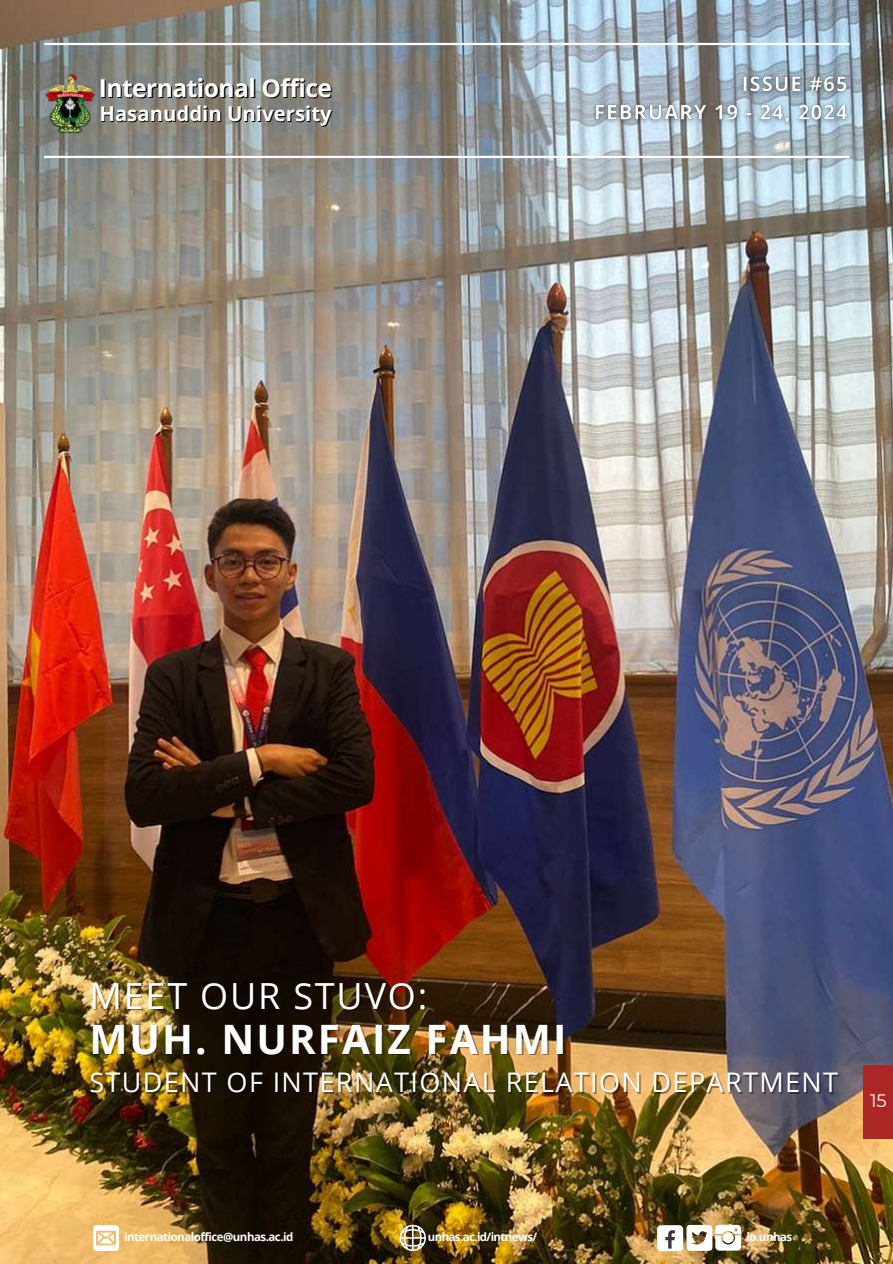
<style>
.page{position:relative;width:893px;height:1264px;background:#fff}
.page>*{position:absolute;margin:0;border:0;box-sizing:border-box;transform-origin:0 0}
.t1{font:700 40.5px "Open Sans";letter-spacing:.05em;color:#fff}
.t2{font:36px "Open Sans";letter-spacing:.05em;color:#fff}
.t3{font:27px "Open Sans";letter-spacing:.05em;color:#fff}
.t4{font:700 24.6px "Open Sans";letter-spacing:-.02em;color:#fff}
.t5{font:700 20.4px "Open Sans";color:#fff}
.t6{font:18px "Montserrat";color:#fff}
.t7{font:700 11.55px "Open Sans";letter-spacing:-.045em;color:#fff}
</style>
<div class="page">
<img style="left:0;top:0;width:892px;height:1262px">
<div style="left:657px;top:1225px;width:26px;height:25px;background:#fff;border-radius:4px"></div>
<svg style="left:665px;top:1230px;width:9px;height:18px"></svg>
<svg style="left:686px;top:1224px;width:55px;height:26px"></svg>
<svg style="left:399px;top:1224px;width:26px;height:26px"></svg>
<svg style="left:93px;top:1225px;width:26px;height:25px"></svg>
<img style="left:44px;top:73px;width:51px;height:61px">
<hr style="left:44px;top:43px;width:805px;height:2px;background:#fffaff">
<hr style="left:44px;top:156px;width:805px;height:2px;background:#fffaff">
<div style="left:863px;top:1065px;width:29px;height:73px;background:#aa2725"></div>
<img style="left:587px;top:67px;width:268px;height:65px">
<h3 class="t4" style="left:99px;top:71px;width:235px">International Office</h3>
<h3 class="t5" style="left:99px;top:99px;width:234px">Hasanuddin University</h3>
<h2 class="t2" style="left:89px;top:970px;width:339px">MEET OUR STUVO:</h2>
<h1 class="t1" style="left:89px;top:1010px;width:478px">MUH. NURFAIZ FAHMI</h1>
<h3 class="t3" style="left:89px;top:1063px;width:750px">STUDENT OF INTERNATIONAL RELATION DEPARTMENT</h3>
<h3 class="t6" style="left:870px;top:1089px;width:18px">15</h3>
<p class="t7" style="left:124px;top:1228px;width:171px">internationaloffice@unhas.ac.id</p>
<p class="t7" style="left:428px;top:1228px;width:111px">unhas.ac.id/intnews/</p>
<p class="t7" style="left:746px;top:1228px;width:47px">io.unhas</p>
</div>
